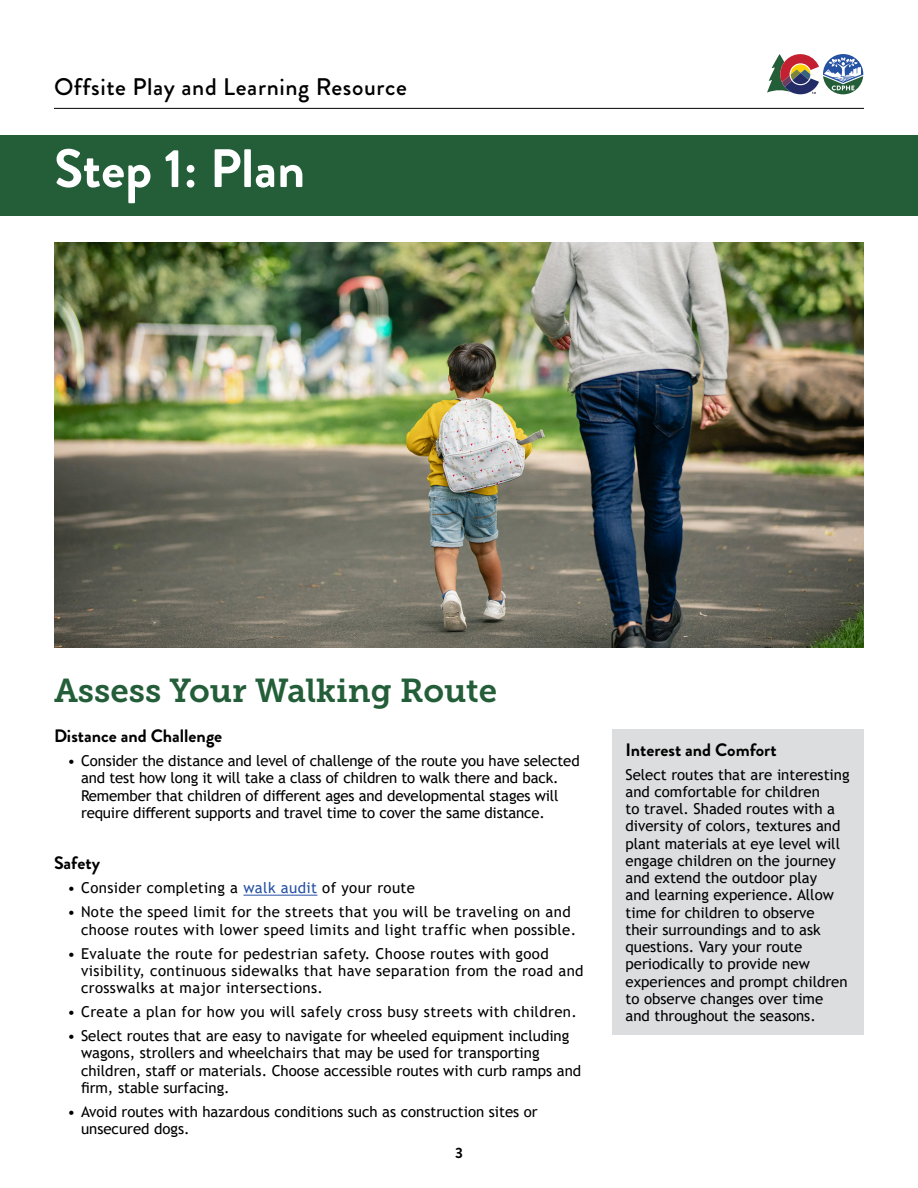
<style>
.page{position:relative;width:918px;height:1188px;background:#fff}
.page>*{position:absolute;margin:0;border:0;box-sizing:border-box;transform-origin:0 0}
.t1{font:700 54px "Brandon Grotesque";color:#fff}
.formerly_A{font:33px "Museo Slab 700";color:#235e39}
.t2{font:500 24px "Brandon Grotesque";letter-spacing:.025em;color:#000}
.core_themes{font:700 18px "Brandon Grotesque";color:#000}
.t3{font:15px/17.2px "Trebuchet MS";color:#000}
.t4{font:15px/17.2px "Trebuchet MS";letter-spacing:.025em;color:#000}
.t5{font:700 15px "Brandon Grotesque";color:#000}
.s1{color:#2551a3}
</style>
<div class="page">
<svg style="left:767px;top:54px;width:96px;height:40px"></svg>
<hr style="left:54px;top:108px;width:810px;height:1px;background:#000">
<div style="left:0;top:136px;width:918px;height:80px;background:#235e39"></div>
<hr style="left:243px;top:895px;width:74px;height:1px;background:#2551a3">
<div style="left:612px;top:729px;width:252px;height:306px;background:#dcddde"></div>
<img style="left:54px;top:243px;width:810px;height:405px">
<h3 class="t2" style="left:54px;top:70px;width:354px">Offsite Play and Learning Resource</h3>
<p class="t1" style="left:54px;top:131px;width:253px">Step 1: Plan</p>
<p class="formerly_A" style="left:54px;top:672px;width:445px">Assess Your Walking Route</p>
<p class="core_themes" style="left:54px;top:723px;width:170px">Distance and Challenge</p>
<p class="t3" style="left:81px;top:752px;width:500px;text-indent:-14px">• Consider the distance and level of challenge of the route you have selected and test how long it will take a class of children to walk there and back.<br>Remember that children of different ages and developmental stages will require different supports and travel time to cover the same distance.</p>
<p class="core_themes" style="left:54px;top:850px;width:48px">Safety</p>
<p class="t4" style="left:68px;top:879px;width:349px">• Consider completing a <span class="s1">walk audit</span> of your route</p>
<p class="t4" style="left:81px;top:903px;width:497px;text-indent:-14px">• Note the speed limit for the streets that you will be traveling on and choose routes with lower speed limits and light traffic when possible.</p>
<p class="t4" style="left:81px;top:944px;width:504px;text-indent:-14px">• Evaluate the route for pedestrian safety. Choose routes with good visibility, continuous sidewalks that have separation from the road and crosswalks at major intersections.</p>
<p class="t4" style="left:68px;top:1003px;width:511px">• Create a plan for how you will safely cross busy streets with children.</p>
<p class="t3" style="left:81px;top:1027px;width:502px;text-indent:-14px">• Select routes that are easy to navigate for wheeled equipment including wagons, strollers and wheelchairs that may be used for transporting children, staff or materials. Choose accessible routes with curb ramps and firm, stable surfacing.</p>
<p class="t3" style="left:81px;top:1103px;width:458px;text-indent:-14px">• Avoid routes with hazardous conditions such as construction sites or unsecured dogs.</p>
<p class="t5" style="left:455px;top:1142px;width:9px">3</p>
<p class="core_themes" style="left:626px;top:737px;width:153px">Interest and Comfort</p>
<p class="t3" style="left:626px;top:766px;width:226px">Select routes that are interesting and comfortable for children<br>to travel. Shaded routes with a diversity of colors, textures and plant materials at eye level will engage children on the journey and extend the outdoor play<br>and learning experience. Allow time for children to observe their surroundings and to ask questions. Vary your route periodically to provide new experiences and prompt children to observe changes over time and throughout the seasons.</p>
</div>
